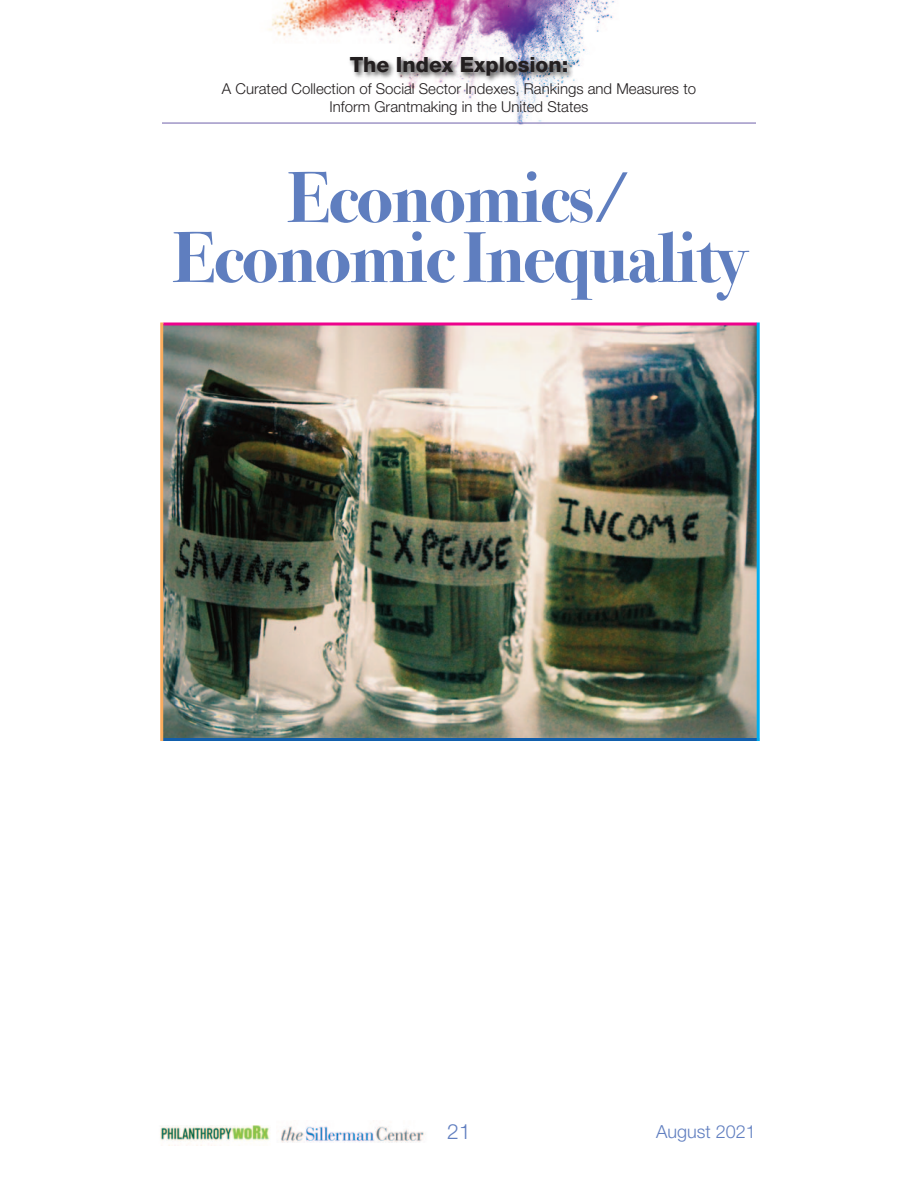
<style>
.page{position:relative;width:918px;height:1188px;background:#fff}
.page>*{position:absolute;margin:0;border:0;box-sizing:border-box;transform-origin:0 0}
.t1{font:700 72px/60px "Bodoni Svty Two ITCTT";letter-spacing:-.02em;color:#5f7ebf;text-align:center}
.t2{font:800 21px "Helvetica Neue";color:#231f20}
.t3{font:300 21px "Helvetica Neue";color:#617fc0}
.t4{font:300 18px "Helvetica Neue";color:#617fc0}
.t5{font:300 15px/18px "Helvetica Neue";color:#231f20;text-align:center}
</style>
<div class="page">
<img style="left:231px;top:0;width:422px;height:125px">
<img style="left:281px;top:1126px;width:143px;height:16px">
<hr style="left:162px;top:123px;width:594px;height:1px;background:#7062ab">
<img style="left:160px;top:1125px;width:110px;height:21px">
<img style="left:231px;top:46px;width:422px;height:66px">
<img style="left:163px;top:326px;width:594px;height:412px">
<svg style="left:163px;top:322px;width:594px;height:4px;background:#e9389e"></svg>
<hr style="left:162px;top:738px;width:597px;height:3px;background:#115eac">
<hr style="left:757px;top:322px;width:3px;height:419px;background:#00aeef">
<hr style="left:160px;top:322px;width:3px;height:419px;background:#faac5e">
<p class="t2" style="left:350px;top:57px;width:220px">The Index Explosion:</p>
<p class="t5" style="left:222px;top:82px;width:476px">A Curated Collection of Social Sector Indexes, Rankings and Measures to<br>Inform Grantmaking in the United States</p>
<p class="t1" style="left:173px;top:168px;width:574px">Economics/<br>Economic Inequality</p>
<p class="t3" style="left:447px;top:1124px;width:25px">21</p>
<p class="t4" style="left:656px;top:1125px;width:101px">August 2021</p>
</div>
